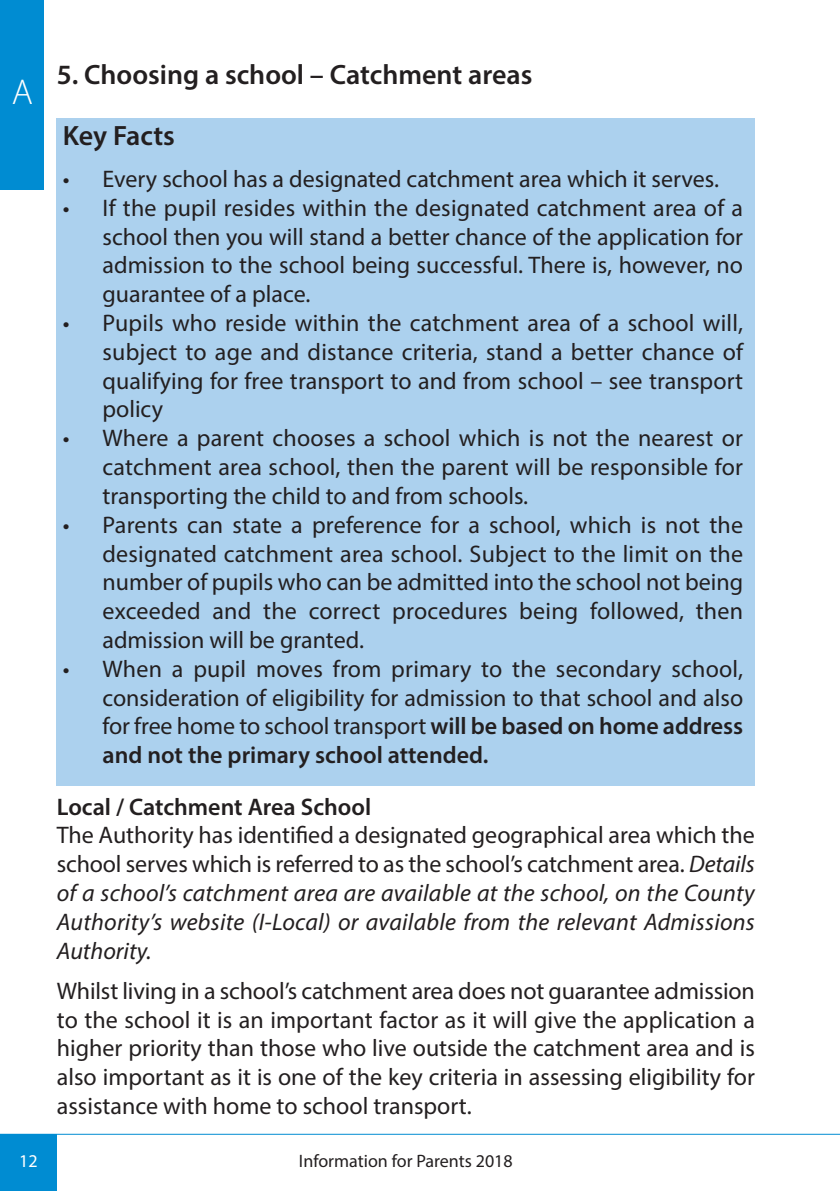
<style>
.page{position:relative;width:840px;height:1191px;background:#fff}
.page>*{position:absolute;margin:0;border:0;box-sizing:border-box;transform-origin:0 0}
.t1{font:300 36px "Myriad Pro";color:#fff}
.t2{font:600 28px "Myriad Pro";color:#231f20}
.t3{font:24px/28.8px "Myriad Pro";color:#231f20;text-align:justify}
.t4{font:italic 24px/28.8px "Myriad Pro";letter-spacing:.01em;color:#231f20;text-align:justify}
.t5{font:600 24px "Myriad Pro";color:#231f20}
.t6{font:18px "Myriad Pro";color:#231f20}
.t7{font:18px "Myriad Pro";color:#fff}
.s1{font-weight:600}
.s2{font-style:normal}
</style>
<div class="page">
<hr style="left:0;top:1133px;width:839px;height:1px;background:#008cd2">
<div style="left:0;top:1134px;width:57px;height:57px;background:#008cd2"></div>
<div style="left:0;top:0;width:43px;height:190px;background:#008cd2"></div>
<div style="left:57px;top:118px;width:697px;height:667px;background:#acd1ee"></div>
<h1 class="t1" style="left:12px;top:78px;width:23px">A</h1>
<p class="t2" style="left:57px;top:64px;width:477px">5. Choosing a school – Catchment areas</p>
<p class="t2" style="left:63px;top:125px;width:113px">Key Facts</p>
<p class="t3" style="left:63px;top:166px;width:657px">• Every school has a designated catchment area which it serves.</p>
<p class="t3" style="left:102px;top:195px;width:641px;text-indent:-40px">• If the pupil resides within the designated catchment area of a school then you will stand a better chance of the application for admission to the school being successful. There is, however, no guarantee of a place.</p>
<p class="t3" style="left:102px;top:310px;width:641px;text-indent:-40px">• Pupils who reside within the catchment area of a school will, subject to age and distance criteria, stand a better chance of qualifying for free transport to and from school – see transport policy</p>
<p class="t3" style="left:102px;top:426px;width:641px;text-indent:-40px">• Where a parent chooses a school which is not the nearest or catchment area school, then the parent will be responsible for transporting the child to and from schools.</p>
<p class="t3" style="left:102px;top:512px;width:641px;text-indent:-40px">• Parents can state a preference for a school, which is not the designated catchment area school. Subject to the limit on the number of pupils who can be admitted into the school not being exceeded and the correct procedures being followed, then admission will be granted.</p>
<p class="t3" style="left:102px;top:656px;width:641px;text-indent:-40px">• When a pupil moves from primary to the secondary school, consideration of eligibility for admission to that school and also for free home to school transport <span class="s1">will be based on home address and not the primary school attended.</span></p>
<p class="t5" style="left:57px;top:797px;width:316px">Local / Catchment Area School</p>
<p class="t4" style="left:57px;top:823px;width:699px"><span class="s2">The Authority has identified a designated geographical area which the school serves which is referred to as the school’s catchment area.</span> Details of a school’s catchment area are available at the school, on the County Authority’s website (I-Local) or available from the relevant Admissions Authority.</p>
<p class="t3" style="left:57px;top:978px;width:699px">Whilst living in a school’s catchment area does not guarantee admission to the school it is an important factor as it will give the application a higher priority than those who live outside the catchment area and is also important as it is one of the key criteria in assessing eligibility for assistance with home to school transport.</p>
<p class="t7" style="left:19px;top:1154px;width:20px">12</p>
<p class="t6" style="left:299px;top:1154px;width:215px">Information for Parents 2018</p>
</div>
